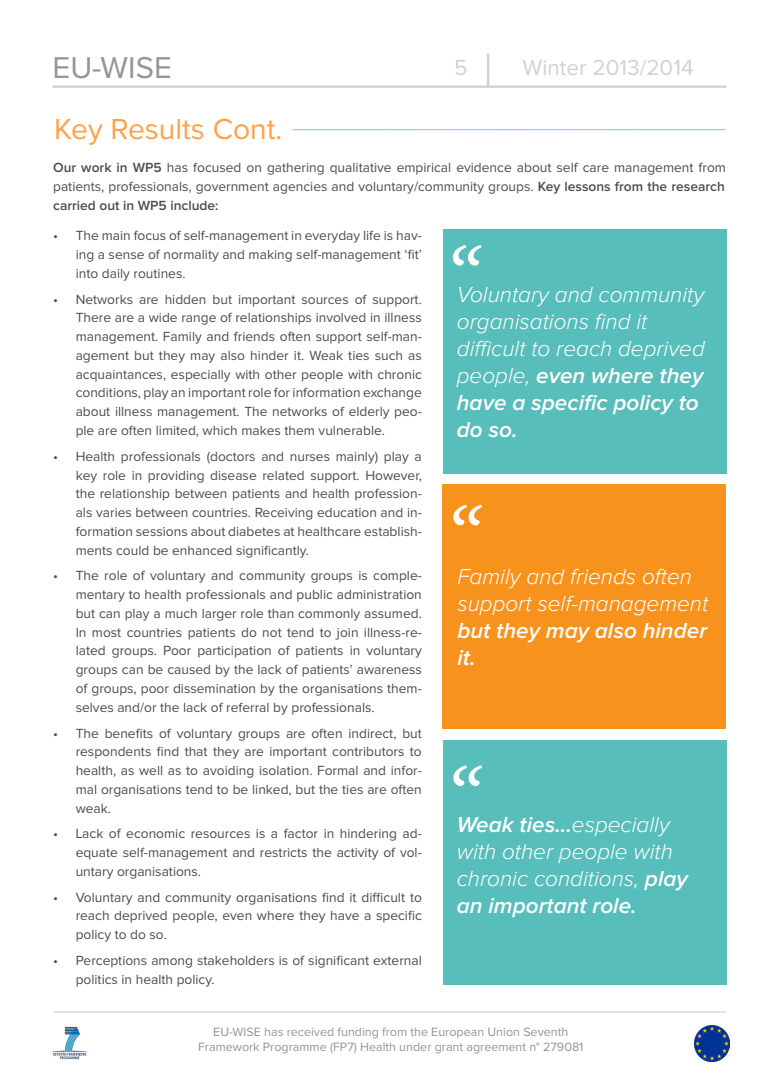
<style>
.page{position:relative;width:780px;height:1088px;background:#fff}
.page>*{position:absolute;margin:0;border:0;box-sizing:border-box;transform-origin:0 0}
.t1{font:italic 90px "Minion Pro";color:#fff}
.t2{font:31.25px "Proxima Nova";color:#939598}
.t3{font:30px "Proxima Nova";color:#ffa147}
.t4{font:italic 300 22.5px/27px "Proxima Nova";color:#fff}
.t5{font:22.5px "Proxima Nova";color:#d1d2d4}
.t6{font:13.75px/18.8px "Proxima Nova";color:#4b4c4d;text-align:justify}
.t7{font:12.5px/15px "Proxima Nova";color:#939598;text-align:center}
.s1{font-weight:600}
</style>
<div class="page">
<hr style="left:53px;top:85px;width:673px;height:3px;background:#d1d2d4">
<hr style="left:487px;top:54px;width:2px;height:33px;background:#d1d2d4">
<hr style="left:54px;top:1011px;width:672px;height:1px;background:#231f20">
<img style="left:52px;top:1026px;width:35px;height:34px">
<img style="left:694px;top:1026px;width:35px;height:35px">
<div style="left:442px;top:229px;width:284px;height:245px;background:#57bebb"></div>
<div style="left:442px;top:485px;width:284px;height:244px;background:#f7931d"></div>
<div style="left:443px;top:740px;width:283px;height:244px;background:#57bebb"></div>
<h2 class="t2" style="left:53px;top:53px;width:121px">EU-WISE</h2>
<h3 class="t5" style="left:522px;top:57px;width:172px">Winter 2013/2014</h3>
<h3 class="t5" style="left:454px;top:57px;width:15px">5</h3>
<p class="t3" style="left:54px;top:115px;width:230px">Key Results Cont.</p>
<p class="t6" style="left:53px;top:159px;width:674px"><span class="s1">Our work in WP5</span> has focused on gathering qualitative empirical evidence about self care management from patients, professionals, government agencies and voluntary/community groups. <span class="s1">Key lessons from the research carried out in WP5 include:</span></p>
<p class="t6" style="left:76px;top:227px;width:348px;text-indent:-22px">• The main focus of self-management in everyday life is hav&shy;ing a sense of normality and making self-management ‘fit’ into daily routines.</p>
<p class="t6" style="left:76px;top:290px;width:348px;text-indent:-22px">• Networks are hidden but important sources of support.<br>There are a wide range of relationships involved in illness management. Family and friends often support self-man&shy;agement but they may also hinder it. Weak ties such as acquaintances, especially with other people with chronic conditions, play an important role for information exchange about illness management. The networks of elderly peo&shy;ple are often limited, which makes them vulnerable.</p>
<p class="t6" style="left:76px;top:447px;width:348px;text-indent:-22px">• Health professionals (doctors and nurses mainly) play a key role in providing disease related support. However, the relationship between patients and health profession&shy;als varies between countries. Receiving education and in&shy;formation sessions about diabetes at healthcare establish&shy;ments could be enhanced significantly.</p>
<p class="t6" style="left:76px;top:567px;width:348px;text-indent:-22px">• The role of voluntary and community groups is comple&shy;mentary to health professionals and public administration but can play a much larger role than commonly assumed.<br>In most countries patients do not tend to join illness-re&shy;lated groups. Poor participation of patients in voluntary groups can be caused by the lack of patients’ awareness of groups, poor dissemination by the organisations them&shy;selves and/or the lack of referral by professionals.</p>
<p class="t6" style="left:76px;top:724px;width:348px;text-indent:-22px">• The benefits of voluntary groups are often indirect, but respondents find that they are important contributors to health, as well as to avoiding isolation. Formal and infor&shy;mal organisations tend to be linked, but the ties are often weak.</p>
<p class="t6" style="left:76px;top:825px;width:348px;text-indent:-22px">• Lack of economic resources is a factor in hindering ad&shy;equate self-management and restricts the activity of vol&shy;untary organisations.</p>
<p class="t6" style="left:76px;top:888px;width:348px;text-indent:-22px">• Voluntary and community organisations find it difficult to reach deprived people, even where they have a specific policy to do so.</p>
<p class="t6" style="left:76px;top:952px;width:347px;text-indent:-22px">• Perceptions among stakeholders is of significant external politics in health policy.</p>
<p class="t1" style="left:442px;top:227px;width:36px">“</p>
<p class="t4" style="left:457px;top:282px;width:249px">Voluntary and community organisations find it difficult to reach deprived people, <span class="s1">even where they have a specific policy to do so.</span></p>
<p class="t1" style="left:443px;top:486px;width:36px">“</p>
<p class="t4" style="left:457px;top:563px;width:252px">Family and friends often support self-management <span class="s1">but they may also hinder it.</span></p>
<p class="t1" style="left:443px;top:747px;width:36px">“</p>
<p class="t4" style="left:457px;top:812px;width:232px"><span class="s1">Weak ties...</span>especially with other people with chronic conditions, <span class="s1">play an important role.</span></p>
<p class="t7" style="left:198px;top:1025px;width:387px">EU-WISE has received funding from the European Union Seventh<br>Framework Programme (FP7) Health under grant agreement n° 279081</p>
</div>
